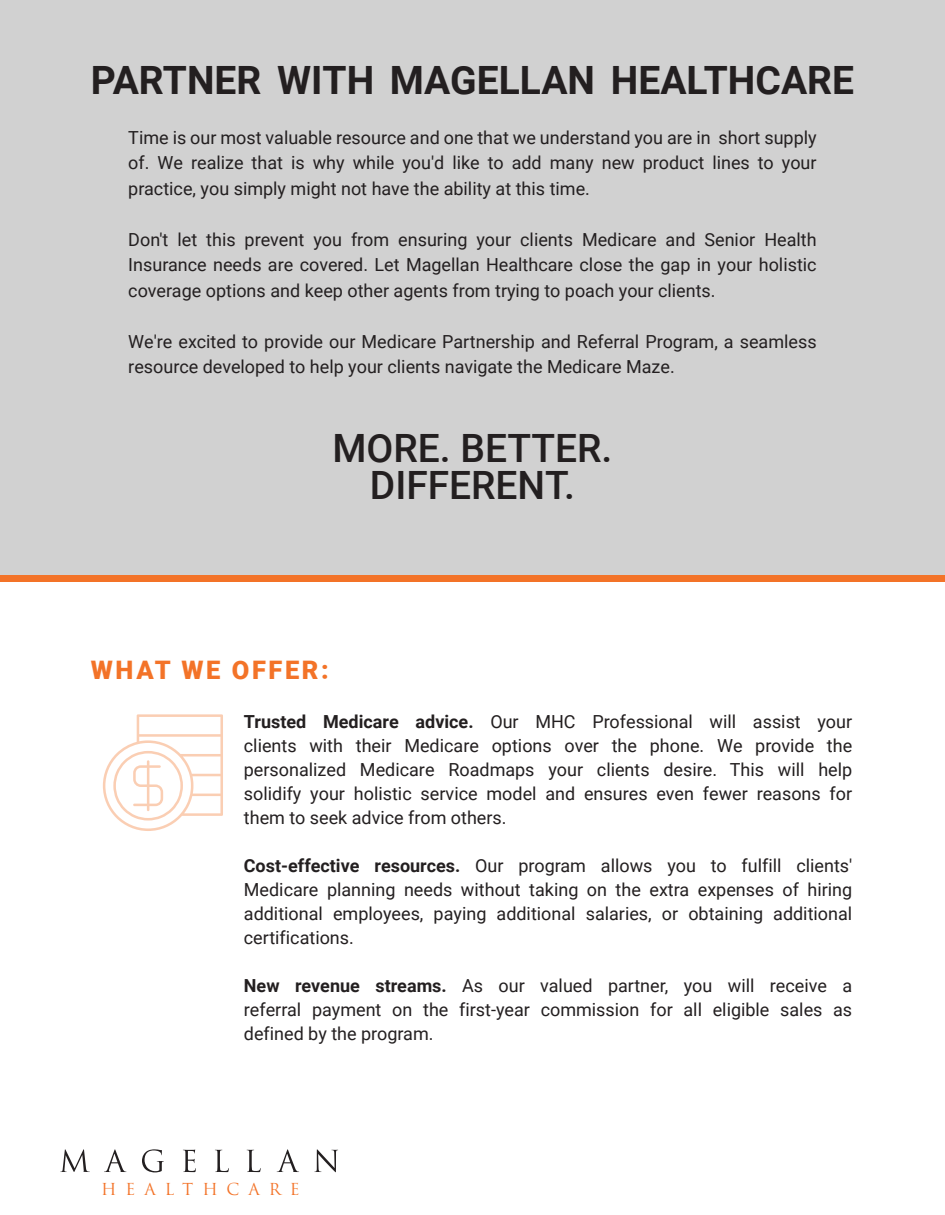
<style>
.page{position:relative;width:945px;height:1215px;background:#fff}
.page>*{position:absolute;margin:0;border:0;box-sizing:border-box;transform-origin:0 0}
.t1{font:700 39px "Roboto";color:#231f20}
.t2{font:500 39px/37.5px "Roboto";color:#231f20;text-align:center}
.t3{font:900 25.5px "Roboto";letter-spacing:.1em;color:#f37328}
.t4{font:18px/24px "Roboto";color:#231f20;text-align:justify}
.t5{font:16.05px "Trajan Pro";letter-spacing:.56em;color:#f37328}
.s1{font-weight:700}
</style>
<div class="page">
<div style="left:0;top:0;width:945px;height:575px;background:#d1d1d1"></div>
<div style="left:0;top:575px;width:945px;height:7px;background:#f37328"></div>
<svg style="left:103px;top:714px;width:120px;height:117px"></svg>
<svg style="left:60px;top:1149px;width:30px;height:23px"></svg>
<svg style="left:142px;top:1149px;width:22px;height:23px"></svg>
<svg style="left:183px;top:1150px;width:13px;height:22px"></svg>
<svg style="left:215px;top:1150px;width:14px;height:22px"></svg>
<svg style="left:247px;top:1150px;width:14px;height:22px"></svg>
<svg style="left:104px;top:1149px;width:22px;height:23px"></svg>
<svg style="left:277px;top:1149px;width:22px;height:23px"></svg>
<svg style="left:314px;top:1149px;width:24px;height:23px"></svg>
<h1 class="t1" style="left:91px;top:53px;width:765px">PARTNER WITH MAGELLAN HEALTHCARE</h1>
<p class="t4" style="left:128px;top:124px;width:690px;line-height:25.5px">Time is our most valuable resource and one that we understand you are in short supply of. We realize that is why while you'd like to add many new product lines to your practice, you simply might not have the ability at this time.</p>
<p class="t4" style="left:128px;top:226px;width:690px;line-height:25.5px">Don't let this prevent you from ensuring your clients Medicare and Senior Health Insurance needs are covered. Let Magellan Healthcare close the gap in your holistic coverage options and keep other agents from trying to poach your clients.</p>
<p class="t4" style="left:128px;top:328px;width:690px;line-height:25.5px">We're excited to provide our Medicare Partnership and Referral Program, a seamless resource developed to help your clients navigate the Medicare Maze.</p>
<h1 class="t2" style="left:332px;top:428px;width:282px">MORE. BETTER.<br>DIFFERENT.</h1>
<h2 class="t3" style="left:91px;top:652px;width:239px">WHAT WE OFFER:</h2>
<p class="t4" style="left:244px;top:709px;width:610px"><span class="s1">Trusted Medicare advice.</span> Our MHC Professional will assist your clients with their Medicare options over the phone. We provide the personalized Medicare Roadmaps your clients desire. This will help solidify your holistic service model and ensures even fewer reasons for them to seek advice from others.</p>
<p class="t4" style="left:244px;top:853px;width:610px"><span class="s1">Cost-effective resources.</span> Our program allows you to fulfill clients' Medicare planning needs without taking on the extra expenses of hiring additional employees, paying additional salaries, or obtaining additional certifications.</p>
<p class="t4" style="left:244px;top:973px;width:610px"><span class="s1">New revenue streams.</span> As our valued partner, you will receive a referral payment on the first-year commission for all eligible sales as defined by the program.</p>
<p class="t5" style="left:101px;top:1179px;width:200px">HEALTHCARE</p>
</div>
